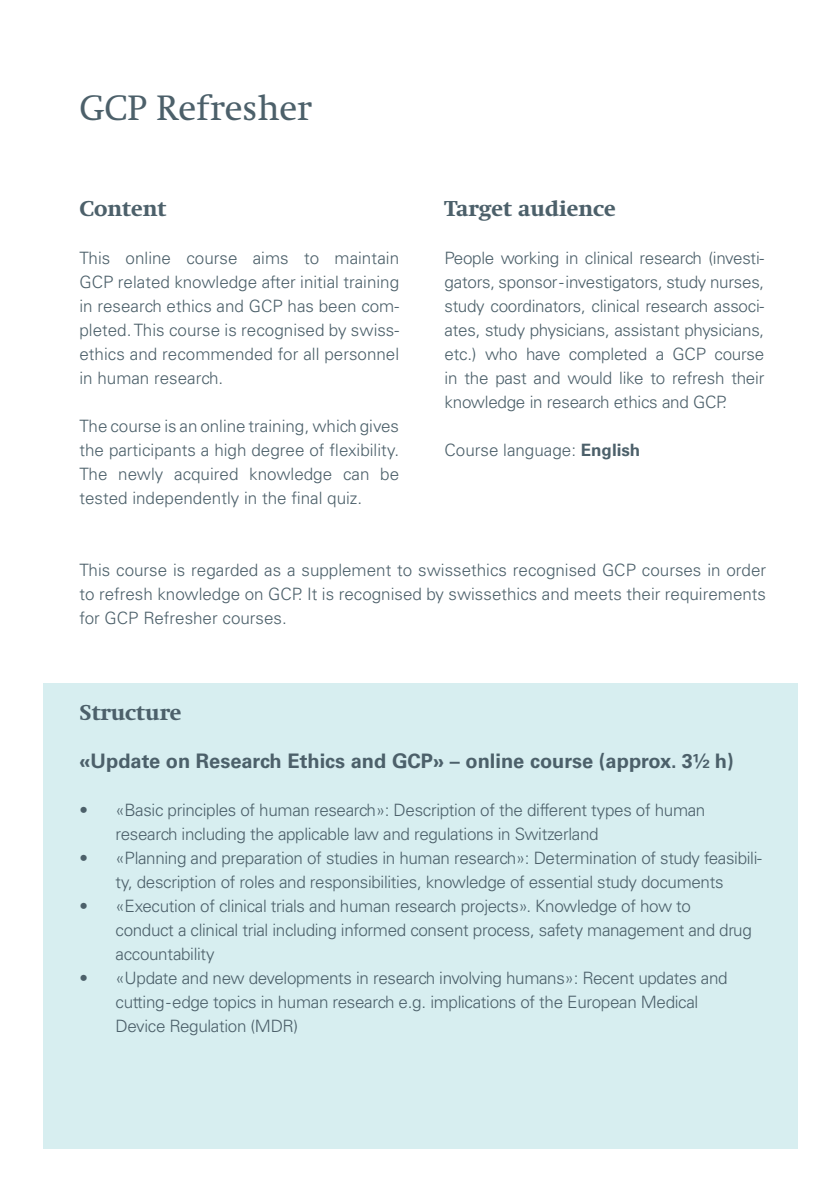
<style>
.page{position:relative;width:840px;height:1191px;background:#fff}
.page>*{position:absolute;margin:0;border:0;box-sizing:border-box;transform-origin:0 0}
.Headline_swift{font:36px "Swift Neue LT Pro";color:#4c606a}
.Headline_swift-2{font:700 22px "Swift Neue LT Pro";color:#4c606a}
.Subline{font:700 22px "Swift Neue LT Pro";color:#4c606a}
.Fliesstext_Light{font:700 20px "Univers LT Std";color:#4c606a}
.Fliesstext_Light-2{font:300 17px/24px "Univers LT Std";letter-spacing:-.02em;color:#4c606a;text-align:justify}
.Fliesstext_Light-3{font:300 17px "Univers LT Std";color:#4c606a}
.s1{font-weight:700}
</style>
<div class="page">
<div style="left:43px;top:683px;width:754px;height:465px;background:#d7eef0"></div>
<p class="Headline_swift" style="left:79px;top:86px;width:234px">GCP Refresher</p>
<p class="Headline_swift-2" style="left:79px;top:196px;width:88px">Content</p>
<p class="Fliesstext_Light-2" style="left:79px;top:246px;width:321px">This online course aims to maintain GCP related knowledge after initial training in research ethics and GCP has been com&shy;pleted. This course is recognised by swiss&shy;ethics and recommended for all personnel in human research.</p>
<p class="Fliesstext_Light-2" style="left:79px;top:414px;width:321px">The course is an online training, which gives the participants a high degree of flexibility.<br>The newly acquired knowledge can be tested independently in the final quiz.</p>
<p class="Headline_swift-2" style="left:444px;top:196px;width:172px">Target audience</p>
<p class="Fliesstext_Light-2" style="left:444px;top:246px;width:321px">People working in clinical research (investi&shy;gators, sponsor-investigators, study nurses, study coordinators, clinical research associ&shy;ates, study physicians, assistant physicians, etc.) who have completed a GCP course in the past and would like to refresh their knowledge in research ethics and GCP.</p>
<p class="Fliesstext_Light-3" style="left:444px;top:440px;width:197px">Course language: <span class="s1">English</span></p>
<p class="Fliesstext_Light-2" style="left:79px;top:558px;width:687px">This course is regarded as a supplement to swissethics recognised GCP courses in order to refresh knowledge on GCP. It is recognised by swissethics and meets their requirements for GCP Refresher courses.</p>
<p class="Subline" style="left:79px;top:700px;width:103px">Structure</p>
<p class="Fliesstext_Light" style="left:79px;top:749px;width:655px">«Update on Research Ethics and GCP» – online course (approx. 31/2 h)</p>
<p class="Fliesstext_Light-2" style="left:115px;top:798px;width:591px;text-indent:-36px">• «Basic principles of human research»: Description of the different types of human research including the applicable law and regulations in Switzerland</p>
<p class="Fliesstext_Light-2" style="left:79px;top:846px;width:683px;text-align:center">• «Planning and preparation of studies in human research»: Determination of study feasibili&shy;ty, description of roles and responsibilities, knowledge of essential study documents</p>
<p class="Fliesstext_Light-2" style="left:115px;top:894px;width:637px;text-align:left;text-indent:-36px">• «Execution of clinical trials and human research projects». Knowledge of how to conduct a clinical trial including informed consent process, safety management and drug accountability</p>
<p class="Fliesstext_Light-2" style="left:115px;top:966px;width:613px;text-align:left;text-indent:-36px">• «Update and new developments in research involving humans»: Recent updates and cutting-edge topics in human research e.g. implications of the European Medical<br>Device Regulation (MDR)</p>
</div>
